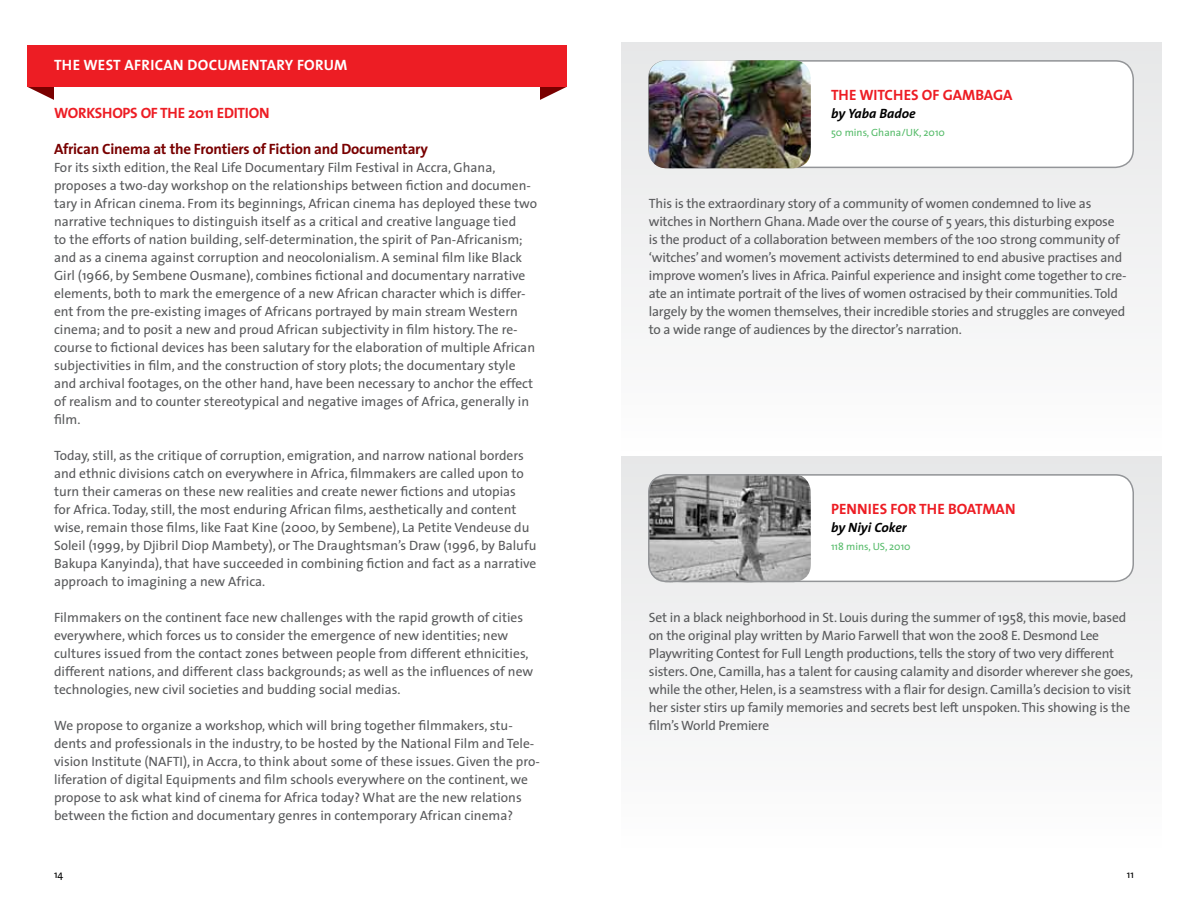
<style>
.page{position:relative;width:1188px;height:918px;background:#fff}
.page>*{position:absolute;margin:0;border:0;box-sizing:border-box;transform-origin:0 0}
.t1{font:700 15px "The Sans";letter-spacing:-.015em;color:#ed1d24}
.t2{font:700 15px "The Sans";letter-spacing:-.015em;color:#790000}
.t3{font:15px "The Sans Bold Caps";letter-spacing:.02em;color:#fff}
.t4{font:13.5px/18px "The Sans";color:#58595b}
.t5{font:italic 700 13.5px "The Sans";color:#000}
.t6{font:10.5px "The Sans";color:#55bb69}
.t7{font:10.5px "The Sans";color:#000}
</style>
<div class="page">
<div style="left:621px;top:42px;width:540px;height:413px;background:#f4f4f4"></div>
<div style="left:621px;top:456px;width:540px;height:396px;background:linear-gradient(to right,#f4f4f5,#f4f4f5)"></div>
<div style="left:649px;top:61px;width:484px;height:107px;background:#fff;border-radius:18px"></div>
<div style="left:648px;top:60px;width:486px;height:108px;border:2px solid #939598;border-radius:18px"></div>
<div style="left:649px;top:475px;width:484px;height:107px;background:#fff;border-radius:18px"></div>
<img style="left:649px;top:474px;width:162px;height:108px">
<div style="left:648px;top:474px;width:486px;height:108px;border:2px solid #939598;border-radius:18px"></div>
<img style="left:649px;top:60px;width:162px;height:108px">
<svg style="left:28px;top:87px;width:26px;height:13px"></svg>
<svg style="left:540px;top:87px;width:26px;height:13px"></svg>
<div style="left:27px;top:45px;width:540px;height:42px;background:#ed1d24"></div>
<p class="t3" style="left:54px;top:52px;width:295px">THE WEST AFRICAN DOCUMENTARY FORUM</p>
<p class="t1" style="left:54px;top:100px;width:217px">WORKSHOPS OF THE 2011 EDITION</p>
<p class="t2" style="left:54px;top:136px;width:376px">African Cinema at the Frontiers of Fiction and Documentary</p>
<p class="t4" style="left:54px;top:158px;width:485px">For its sixth edition, the Real Life Documentary Film Festival in Accra, Ghana, proposes a two-day workshop on the relationships between fiction and documen&shy;tary in African cinema. From its beginnings, African cinema has deployed these two narrative techniques to distinguish itself as a critical and creative language tied<br>to the efforts of nation building, self-determination, the spirit of Pan-Africanism; and as a cinema against corruption and neocolonialism. A seminal film like Black Girl (1966, by Sembene Ousmane), combines fictional and documentary narrative elements, both to mark the emergence of a new African character which is differ&shy;ent from the pre-existing images of Africans portrayed by main stream Western cinema; and to posit a new and proud African subjectivity in film history. The re&shy;course to fictional devices has been salutary for the elaboration of multiple African subjectivities in film, and the construction of story plots; the documentary style and archival footages, on the other hand, have been necessary to anchor the effect of realism and to counter stereotypical and negative images of Africa, generally in film.</p>
<p class="t4" style="left:54px;top:446px;width:484px">Today, still, as the critique of corruption, emigration, and narrow national borders and ethnic divisions catch on everywhere in Africa, filmmakers are called upon to turn their cameras on these new realities and create newer fictions and utopias<br>for Africa. Today, still, the most enduring African films, aesthetically and content wise, remain those films, like Faat Kine (2000, by Sembene), La Petite Vendeuse du Soleil (1999, by Djibril Diop Mambety), or The Draughtsman’s Draw (1996, by Balufu Bakupa Kanyinda), that have succeeded in combining fiction and fact as a narrative approach to imagining a new Africa.</p>
<p class="t4" style="left:54px;top:608px;width:481px">Filmmakers on the continent face new challenges with the rapid growth of cities everywhere, which forces us to consider the emergence of new identities; new cultures issued from the contact zones between people from different ethnicities, different nations, and different class backgrounds; as well as the influences of new technologies, new civil societies and budding social medias.</p>
<p class="t4" style="left:54px;top:716px;width:487px">We propose to organize a workshop, which will bring together filmmakers, stu&shy;dents and professionals in the industry, to be hosted by the National Film and Tele&shy;vision Institute (NAFTI), in Accra, to think about some of these issues. Given the pro&shy;liferation of digital Equipments and film schools everywhere on the continent, we propose to ask what kind of cinema for Africa today? What are the new relations between the fiction and documentary genres in contemporary African cinema?</p>
<p class="t1" style="left:831px;top:82px;width:51px">The Witches</p>
<p class="t1" style="left:922px;top:82px;width:42px">of Gambaga</p>
<p class="t5" style="left:831px;top:102px;width:86px">by Yaba Badoe</p>
<p class="t6" style="left:831px;top:124px;width:115px">50 mins, Ghana/UK, 2010</p>
<p class="t4" style="left:649px;top:194px;width:479px">This is the extraordinary story of a community of women condemned to live as witches in Northern Ghana. Made over the course of 5 years, this disturbing expose is the product of a collaboration between members of the 100 strong community of ‘witches’ and women’s movement activists determined to end abusive practises and improve women’s lives in Africa. Painful experience and insight come together to cre&shy;ate an intimate portrait of the lives of women ostracised by their communities. Told largely by the women themselves, their incredible stories and struggles are conveyed to a wide range of audiences by the director’s narration.</p>
<p class="t1" style="left:831px;top:496px;width:17px">Pennies</p>
<p class="t1" style="left:891px;top:496px;width:10px">for</p>
<p class="t1" style="left:919px;top:496px;width:10px">the</p>
<p class="t1" style="left:948px;top:496px;width:20px">Boatman</p>
<p class="t5" style="left:831px;top:516px;width:77px">by Niyi Coker</p>
<p class="t6" style="left:831px;top:538px;width:81px">118 mins, US, 2010</p>
<p class="t4" style="left:649px;top:608px;width:486px">Set in a black neighborhood in St. Louis during the summer of 1958, this movie, based on the original play written by Mario Farwell that won the 2008 E. Desmond Lee Playwriting Contest for Full Length productions, tells the story of two very different sisters. One, Camilla, has a talent for causing calamity and disorder wherever she goes, while the other, Helen, is a seamstress with a flair for design. Camilla’s decision to visit her sister stirs up family memories and secrets best left unspoken. This showing is the film’s World Premiere</p>
<p class="t7" style="left:54px;top:866px;width:11px">14</p>
<p class="t7" style="left:1127px;top:866px;width:9px">11</p>
</div>
